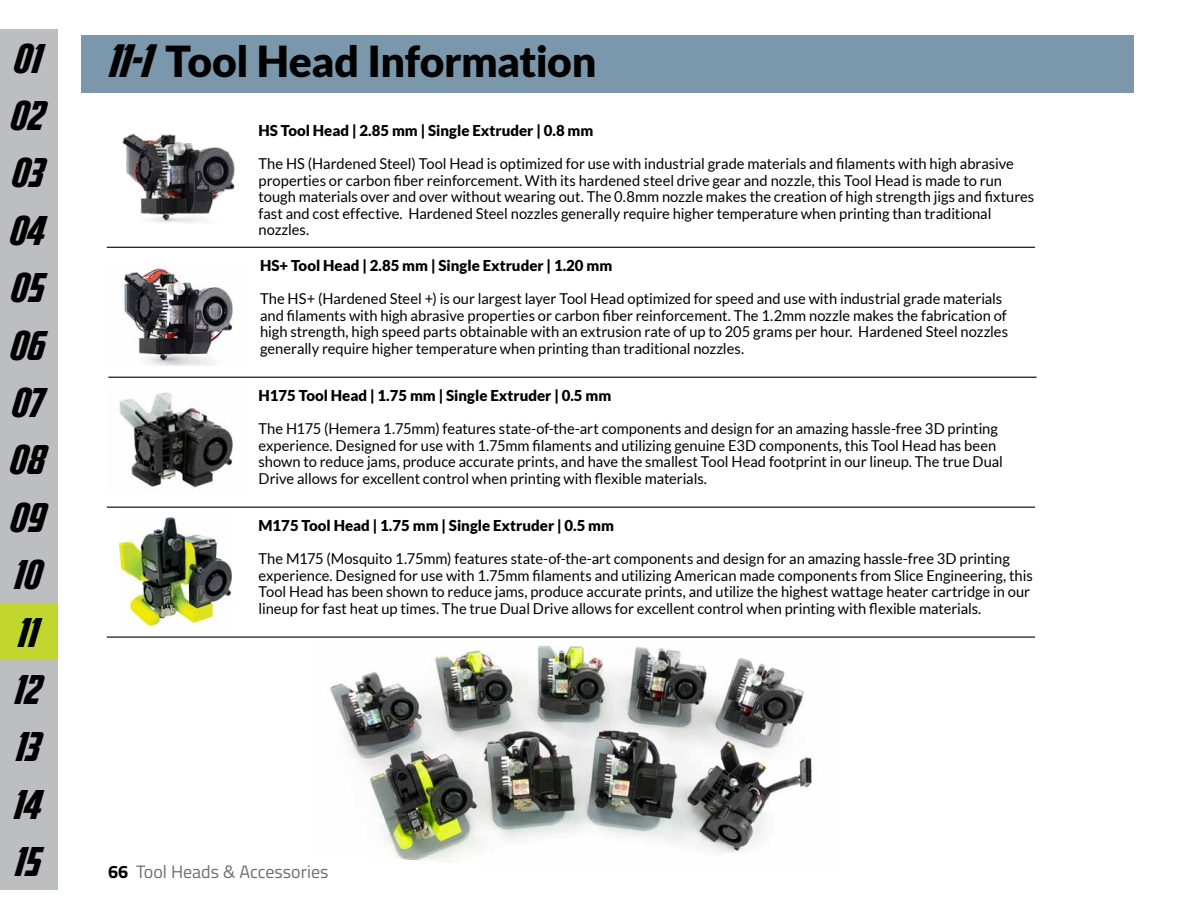
<style>
.page{position:relative;width:1188px;height:918px;background:#fff}
.page>*{position:absolute;margin:0;border:0;box-sizing:border-box;transform-origin:0 0}
.t1{font:900 42.75px "Lato";letter-spacing:-.015em;color:#000}
.t2{font:39.9px/57.4px "Avengeance Heroic Avenger Normal";letter-spacing:.005em;color:#000;text-align:justify}
.t3{font:18px "Titillium";color:#6d6e71}
.t4{font:15px/16.5px "Lato";color:#000}
.t5{font:900 15px "Lato";color:#000}
.s1{font-family:"Avengeance Heroic Avenger Normal";font-weight:400;font-size:45px}
.s2{font-weight:700;color:#000}
</style>
<div class="page">
<div style="left:0;top:603px;width:57px;height:57px;background:#c1d72f"></div>
<div style="left:0;top:488px;width:57px;height:58px;background:#bcbec0"></div>
<div style="left:0;top:29px;width:57px;height:57px;background:#bcbec0"></div>
<div style="left:0;top:86px;width:57px;height:58px;background:#bcbec0"></div>
<div style="left:0;top:144px;width:57px;height:57px;background:#bcbec0"></div>
<div style="left:0;top:201px;width:57px;height:58px;background:#bcbec0"></div>
<div style="left:0;top:259px;width:57px;height:57px;background:#bcbec0"></div>
<div style="left:0;top:316px;width:57px;height:57px;background:#bcbec0"></div>
<div style="left:0;top:373px;width:57px;height:58px;background:#bcbec0"></div>
<div style="left:0;top:431px;width:57px;height:57px;background:#bcbec0"></div>
<div style="left:0;top:546px;width:57px;height:57px;background:#bcbec0"></div>
<div style="left:0;top:775px;width:57px;height:58px;background:#bcbec0"></div>
<div style="left:0;top:718px;width:57px;height:57px;background:#bcbec0"></div>
<div style="left:0;top:660px;width:57px;height:58px;background:#bcbec0"></div>
<div style="left:0;top:833px;width:57px;height:57px;background:#bcbec0"></div>
<img style="left:122px;top:133px;width:113px;height:90px">
<img style="left:124px;top:268px;width:109px;height:97px">
<img style="left:119px;top:392px;width:114px;height:99px">
<img style="left:120px;top:518px;width:111px;height:111px">
<hr style="left:107px;top:247px;width:928px;height:1px;background:#000">
<hr style="left:108px;top:377px;width:929px;height:1px;background:#000">
<hr style="left:107px;top:507px;width:928px;height:1px;background:#000">
<hr style="left:107px;top:637px;width:928px;height:1px;background:#000">
<div style="left:81px;top:35px;width:1053px;height:57px;background:#7a97ab"></div>
<img style="left:327px;top:642px;width:486px;height:221px">
<h2 class="t2" style="left:7px;top:30px;width:36px">01<br>02<br>03<br>04<br>05<br>06<br>07<br>08</h2>
<h2 class="t2" style="left:8px;top:489px;width:36px">09</h2>
<h2 class="t2" style="left:11px;top:547px;width:29px">10</h2>
<h2 class="t2" style="left:15px;top:604px;width:22px">11</h2>
<h2 class="t2" style="left:12px;top:661px;width:28px">12</h2>
<h2 class="t2" style="left:13px;top:719px;width:26px">13</h2>
<h2 class="t2" style="left:11px;top:776px;width:30px">14</h2>
<h2 class="t2" style="left:12px;top:834px;width:28px">15</h2>
<h1 class="t1" style="left:105px;top:36px;width:492px"><span class="s1">11-1</span> Tool Head Information</h1>
<p class="t5" style="left:259px;top:122px;width:336px">HS Tool Head | 2.85 mm | Single Extruder | 0.8 mm</p>
<p class="t4" style="left:259px;top:155px;width:777px">The HS (Hardened Steel) Tool Head is optimized for use with industrial grade materials and filaments with high abrasive properties or carbon fiber reinforcement. With its hardened steel drive gear and nozzle, this Tool Head is made to run tough materials over and over without wearing out. The 0.8mm nozzle makes the creation of high strength jigs and fixtures fast and cost effective. Hardened Steel nozzles generally require higher temperature when printing than traditional nozzles.</p>
<p class="t5" style="left:260px;top:257px;width:354px">HS+ Tool Head | 2.85 mm | Single Extruder | 1.20 mm</p>
<p class="t4" style="left:260px;top:291px;width:750px">The HS+ (Hardened Steel +) is our largest layer Tool Head optimized for speed and use with industrial grade materials and filaments with high abrasive properties or carbon fiber reinforcement. The 1.2mm nozzle makes the fabrication of high strength, high speed parts obtainable with an extrusion rate of up to 205 grams per hour. Hardened Steel nozzles generally require higher temperature when printing than traditional nozzles.</p>
<p class="t5" style="left:259px;top:387px;width:354px">H175 Tool Head | 1.75 mm | Single Extruder | 0.5 mm</p>
<p class="t4" style="left:259px;top:421px;width:746px">The H175 (Hemera 1.75mm) features state-of-the-art components and design for an amazing hassle-free 3D printing experience. Designed for use with 1.75mm filaments and utilizing genuine E3D components, this Tool Head has been shown to reduce jams, produce accurate prints, and have the smallest Tool Head footprint in our lineup. The true Dual Drive allows for excellent control when printing with flexible materials.</p>
<p class="t5" style="left:259px;top:517px;width:357px">M175 Tool Head | 1.75 mm | Single Extruder | 0.5 mm</p>
<p class="t4" style="left:259px;top:551px;width:776px">The M175 (Mosquito 1.75mm) features state-of-the-art components and design for an amazing hassle-free 3D printing experience. Designed for use with 1.75mm filaments and utilizing American made components from Slice Engineering, this Tool Head has been shown to reduce jams, produce accurate prints, and utilize the highest wattage heater cartridge in our lineup for fast heat up times. The true Dual Drive allows for excellent control when printing with flexible materials.</p>
<p class="t3" style="left:108px;top:858px;width:222px"><span class="s2">66</span> Tool Heads &amp; Accessories</p>
</div>
